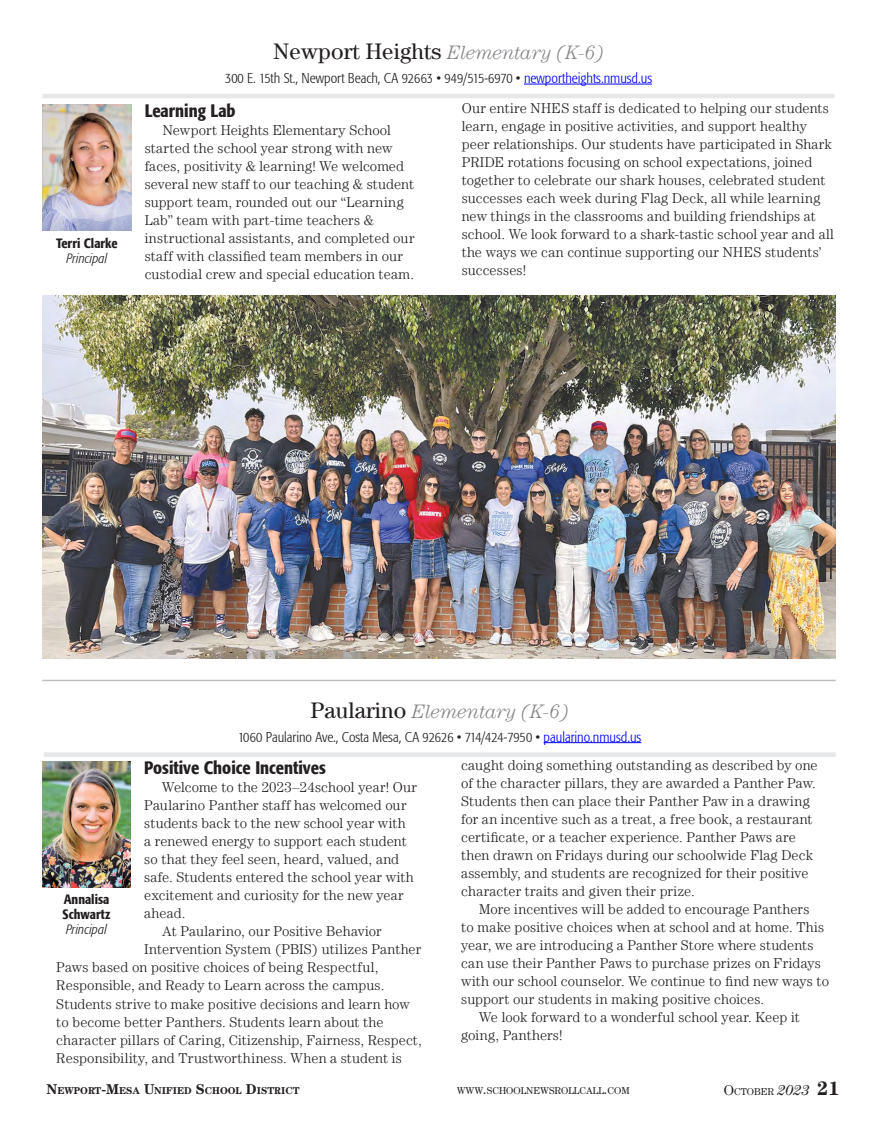
<style>
.page{position:relative;width:878px;height:1121px;background:#fff}
.page>*{position:absolute;margin:0;border:0;box-sizing:border-box;transform-origin:0 0}
.t1{font:italic 300 19.5px "Century LT";letter-spacing:-.005em;color:#808285}
.t2{font:500 condensed 18px "Formata";color:#231f20}
.t3{font:300 14.25px/18px "Century LT";letter-spacing:.01em;color:#231f20}
.t4{font:300 condensed 14.25px "Formata";color:#221f20}
.t5{font:500 condensed 13.5px/15px "Formata";color:#231f20}
.t6{font:italic 300 condensed 13.5px "Formata";letter-spacing:.005em;color:#231f20}
.t7{font:10.05px "Century LT";color:#231f20}
.t8{font:700 10.05px "Century LT";color:#231f20}
.s1{font-weight:400;font-style:normal;font-size:22.5px;color:#231f20}
.s2{color:#00f}
.s3{font-size:14.25px}
.s4{font-style:italic;font-size:14.25px}
.s5{font-weight:700;font-size:19.5px}
</style>
<div class="page">
<img style="left:42px;top:761px;width:89px;height:126px">
<div style="left:44px;top:752px;width:791px;height:5px;background:#e6e7e8"></div>
<hr style="left:543px;top:742px;width:98px;height:1px;background:#00f">
<hr style="left:43px;top:94px;width:791px;height:4px;background:#e6e7e8">
<hr style="left:524px;top:84px;width:128px;height:1px;background:#00f">
<img style="left:43px;top:105px;width:88px;height:126px">
<img style="left:43px;top:296px;width:792px;height:363px">
<hr style="left:42px;top:679px;width:793px;height:2px;background:#bcbec0">
<p class="t5" style="left:56px;top:235px;width:63px">Terri Clarke</p>
<p class="t6" style="left:66px;top:250px;width:42px">Principal</p>
<h1 class="t1" style="left:273px;top:41px;width:332px"><span class="s1">Newport Heights</span> Elementary (K-6)</h1>
<p class="t4" style="left:225px;top:70px;width:428px">300 E. 15th St., Newport Beach, CA 92663 • 949/515-6970 • <span class="s2">newportheights.nmusd.us</span></p>
<p class="t2" style="left:145px;top:100px;width:92px">Learning Lab</p>
<p class="t3" style="left:145px;top:121px;width:271px;text-indent:18px">Newport Heights Elementary School started the school year strong with new faces, positivity &amp; learning! We welcomed several new staff to our teaching &amp; student support team, rounded out our “Learning Lab” team with part-time teachers &amp; instructional assistants, and completed our staff with classified team members in our custodial crew and special education team.</p>
<p class="t3" style="left:461px;top:99px;width:374px">Our entire NHES staff is dedicated to helping our students learn, engage in positive activities, and support healthy peer relationships. Our students have participated in Shark PRIDE rotations focusing on school expectations, joined together to celebrate our shark houses, celebrated student successes each week during Flag Deck, all while learning new things in the classrooms and building friendships at school. We look forward to a shark-tastic school year and all the ways we can continue supporting our NHES students’ successes!</p>
<h1 class="t1" style="left:310px;top:700px;width:260px"><span class="s1">Paularino</span> Elementary (K-6)</h1>
<p class="t4" style="left:238px;top:728px;width:404px">1060 Paularino Ave., Costa Mesa, CA 92626 • 714/424-7950 • <span class="s2">paularino.nmusd.us</span></p>
<p class="t2" style="left:144px;top:757px;width:183px">Positive Choice Incentives</p>
<p class="t3" style="left:162px;top:778px;width:256px">Welcome to the 2023–24school year! Our</p>
<p class="t3" style="left:144px;top:796px;width:264px">Paularino Panther staff has welcomed our</p>
<p class="t3" style="left:144px;top:814px;width:263px">students back to the new school year with</p>
<p class="t3" style="left:144px;top:832px;width:264px">a renewed energy to support each student</p>
<p class="t3" style="left:144px;top:850px;width:256px">so that they feel seen, heard, valued, and</p>
<p class="t3" style="left:144px;top:868px;width:271px">safe. Students entered the school year with</p>
<p class="t3" style="left:144px;top:886px;width:261px">excitement and curiosity for the new year</p>
<p class="t3" style="left:144px;top:904px;width:43px">ahead.</p>
<p class="t3" style="left:162px;top:922px;width:221px">At Paularino, our Positive Behavior</p>
<p class="t3" style="left:144px;top:940px;width:278px">Intervention System (PBIS) utilizes Panther</p>
<p class="t3" style="left:56px;top:958px;width:323px">Paws based on positive choices of being Respectful,</p>
<p class="t3" style="left:56px;top:976px;width:329px">Responsible, and Ready to Learn across the campus.</p>
<p class="t3" style="left:56px;top:994px;width:355px">Students strive to make positive decisions and learn how</p>
<p class="t3" style="left:56px;top:1012px;width:329px">to become better Panthers. Students learn about the</p>
<p class="t3" style="left:56px;top:1030px;width:367px">character pillars of Caring, Citizenship, Fairness, Respect,</p>
<p class="t3" style="left:56px;top:1048px;width:347px">Responsibility, and Trustworthiness. When a student is</p>
<p class="t5" style="left:63px;top:892px;width:49px">Annalisa<br>Schwartz</p>
<p class="t6" style="left:66px;top:922px;width:42px">Principal</p>
<p class="t3" style="left:461px;top:756px;width:358px">caught doing something outstanding as described by one of the character pillars, they are awarded a Panther Paw.<br>Students then can place their Panther Paw in a drawing for an incentive such as a treat, a free book, a restaurant certificate, or a teacher experience. Panther Paws are then drawn on Fridays during our schoolwide Flag Deck assembly, and students are recognized for their positive character traits and given their prize.</p>
<p class="t3" style="left:479px;top:900px;width:332px">More incentives will be added to encourage Panthers</p>
<p class="t3" style="left:461px;top:918px;width:365px">to make positive choices when at school and at home. This</p>
<p class="t3" style="left:461px;top:936px;width:354px">year, we are introducing a Panther Store where students</p>
<p class="t3" style="left:461px;top:954px;width:361px">can use their Panther Paws to purchase prizes on Fridays</p>
<p class="t3" style="left:461px;top:972px;width:369px">with our school counselor. We continue to find new ways to</p>
<p class="t3" style="left:461px;top:990px;width:304px">support our students in making positive choices.</p>
<p class="t3" style="left:479px;top:1008px;width:322px">We look forward to a wonderful school year. Keep it</p>
<p class="t3" style="left:461px;top:1026px;width:103px">going, Panthers!</p>
<p class="t8" style="left:47px;top:1085px;width:254px"><span class="s3">N</span>EWPORT<span class="s3">-M</span>ESA <span class="s3">U</span>NIFIED <span class="s3">S</span>CHOOL <span class="s3">D</span>ISTRICT</p>
<p class="t7" style="left:456px;top:1084px;width:174px">WWW<span class="s3">.</span>SCHOOLNEWSROLLCALL<span class="s3">.</span>COM</p>
<p class="t7" style="left:723px;top:1085px;width:117px"><span class="s3">O</span>CTOBER <span class="s4">2023</span> <span class="s5">21</span></p>
</div>
